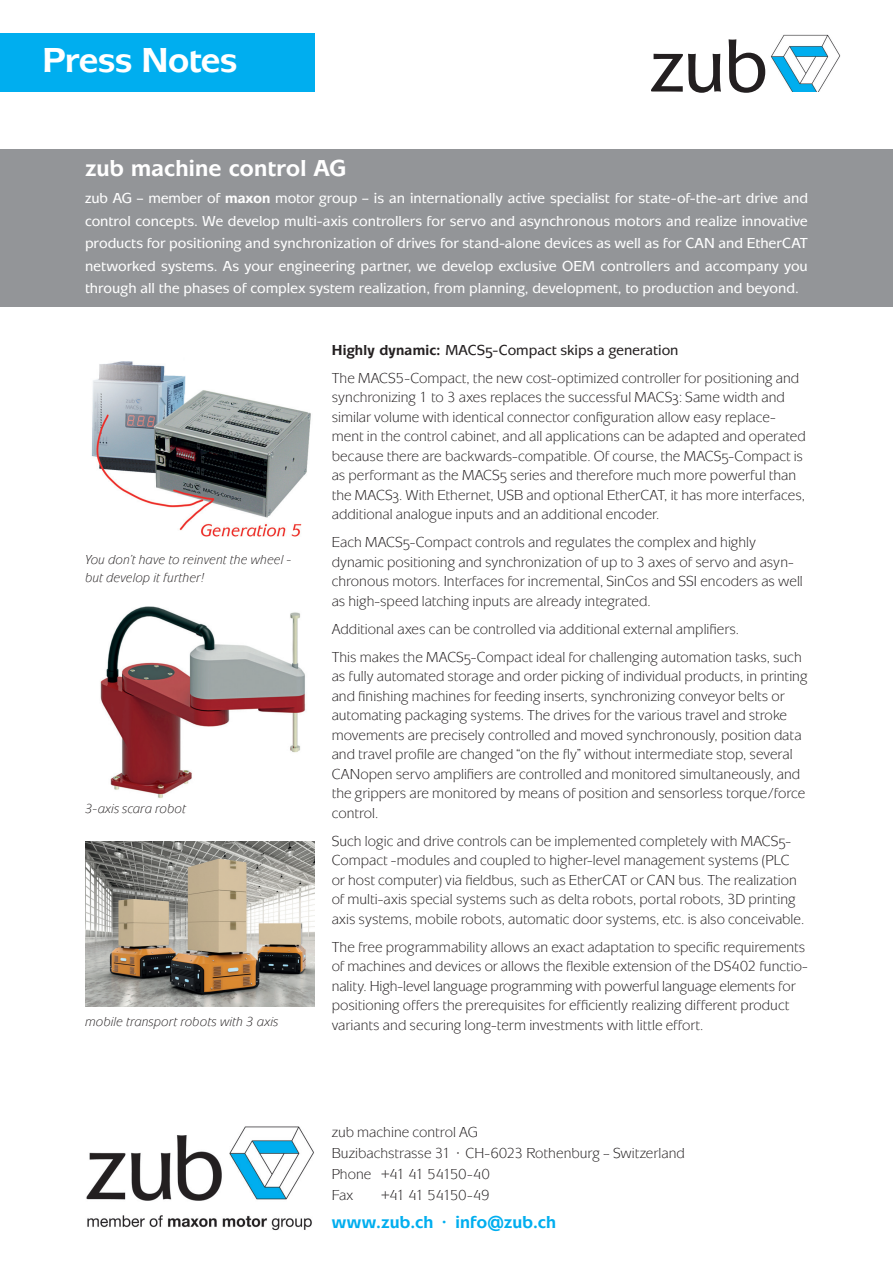
<style>
.page{position:relative;width:893px;height:1263px;background:#fff}
.page>*{position:absolute;margin:0;border:0;box-sizing:border-box;transform-origin:0 0}
.t1{font:500 78px "Mixage ITC Std";color:#231f20}
.t2{font:700 36px "Mixage ITC Std";letter-spacing:-.015em;color:#fff}
.t3{font:700 24px "Mixage ITC Std";letter-spacing:.005em;color:#fff}
.t4{font:700 18px "Mixage ITC Std";letter-spacing:.01em;color:#00aeef}
.t5{font:15px/19.5px "Mixage ITC Std";color:#231f20}
.t6{font:500 15px/22.5px "Mixage ITC Std";color:#fff;text-align:justify}
.t7{font:15px "Mixage ITC Std";letter-spacing:-.1em;color:#231f20}
.t8{font:italic 13.5px/18px "Mixage ITC Std";letter-spacing:.01em;color:#231f20}
.s1{font-weight:700}
.s2{font-weight:500}
</style>
<div class="page">
<div style="left:0;top:149px;width:893px;height:157px;background:#939598"></div>
<img style="left:771px;top:34px;width:70px;height:58px">
<img style="left:86px;top:1126px;width:228px;height:105px">
<div style="left:0;top:33px;width:315px;height:59px;background:#00aeef"></div>
<img style="left:85px;top:841px;width:230px;height:166px">
<img style="left:100px;top:607px;width:206px;height:191px">
<img style="left:91px;top:361px;width:220px;height:176px">
<h2 class="t2" style="left:43px;top:38px;width:196px">Press Notes</h2>
<h1 class="t1" style="left:651px;top:20px;width:120px">zub</h1>
<h3 class="t3" style="left:85px;top:154px;width:264px">zub machine control AG</h3>
<p class="t6" style="left:85px;top:187px;width:724px">zub AG – member of <span class="s1">maxon</span> motor group – is an internationally active specialist for state-of-the-art drive and control concepts. We develop multi-axis controllers for servo and asynchronous motors and realize innovative products for positioning and synchronization of drives for stand-alone devices as well as for CAN and EtherCAT networked systems. As your engineering partner, we develop exclusive OEM controllers and accompany you through all the phases of complex system realization, from planning, development, to production and beyond.</p>
<p class="t8" style="left:85px;top:551px;width:208px">You don’t have to reinvent the wheel - but develop it further!</p>
<p class="t8" style="left:85px;top:799px;width:102px">3-axis scara robot</p>
<p class="t8" style="left:85px;top:1012px;width:195px">mobile transport robots with 3 axis</p>
<p class="t5" style="left:332px;top:336px;width:469px;line-height:28px"><span class="s1">Highly dynamic:</span> <span class="s2">MACS5-Compact skips a generation<br></span>The MACS5-Compact, the new cost-optimized controller for positioning and</p>
<p class="t5" style="left:332px;top:387px;width:476px">synchronizing 1 to 3 axes replaces the successful MACS3: Same width and similar volume with identical connector configuration allow easy replace&shy;ment in the control cabinet, and all applications can be adapted and operated because there are backwards-compatible. Of course, the MACS5-Compact is as performant as the MACS5 series and therefore much more powerful than the MACS3. With Ethernet, USB and optional EtherCAT, it has more interfaces, additional analogue inputs and an additional encoder.</p>
<p class="t5" style="left:332px;top:532px;width:473px">Each MACS5-Compact controls and regulates the complex and highly dynamic positioning and synchronization of up to 3 axes of servo and asyn&shy;chronous motors. Interfaces for incremental, SinCos and SSI encoders as well as high-speed latching inputs are already integrated.</p>
<p class="t5" style="left:332px;top:615px;width:472px;line-height:28px">Additional axes can be controlled via additional external amplifiers.<br>This makes the MACS5-Compact ideal for challenging automation tasks, such</p>
<p class="t5" style="left:332px;top:666px;width:477px">as fully automated storage and order picking of individual products, in printing and finishing machines for feeding inserts, synchronizing conveyor belts or automating packaging systems. The drives for the various travel and stroke movements are precisely controlled and moved synchronously, position data and travel profile are changed “on the fly” without intermediate stop, several CANopen servo amplifiers are controlled and monitored simultaneously, and the grippers are monitored by means of position and sensorless torque/force control.</p>
<p class="t5" style="left:332px;top:831px;width:474px">Such logic and drive controls can be implemented completely with MACS5- Compact -modules and coupled to higher-level management systems (PLC or host computer) via fieldbus, such as EtherCAT or CAN bus. The realization of multi-axis special systems such as delta robots, portal robots, 3D printing axis systems, mobile robots, automatic door systems, etc. is also conceivable.</p>
<p class="t5" style="left:332px;top:937px;width:477px">The free programmability allows an exact adaptation to specific requirements of machines and devices or allows the flexible extension of the DS402 functio&shy;nality. High-level language programming with powerful language elements for positioning offers the prerequisites for efficiently realizing different product variants and securing long-term investments with little effort.</p>
<p class="t5" style="left:332px;top:1122px;width:355px;line-height:21px">zub machine control AG<br>Buzibachstrasse 31 · CH-6023 Rothenburg – Switzerland<br>Phone +41 41 54150-40<br>Fax</p>
<p class="t7" style="left:381px;top:1186px;width:110px">+41 41 54150-49</p>
<p class="t4" style="left:332px;top:1211px;width:226px">www.zub.ch · info@zub.ch</p>
</div>
